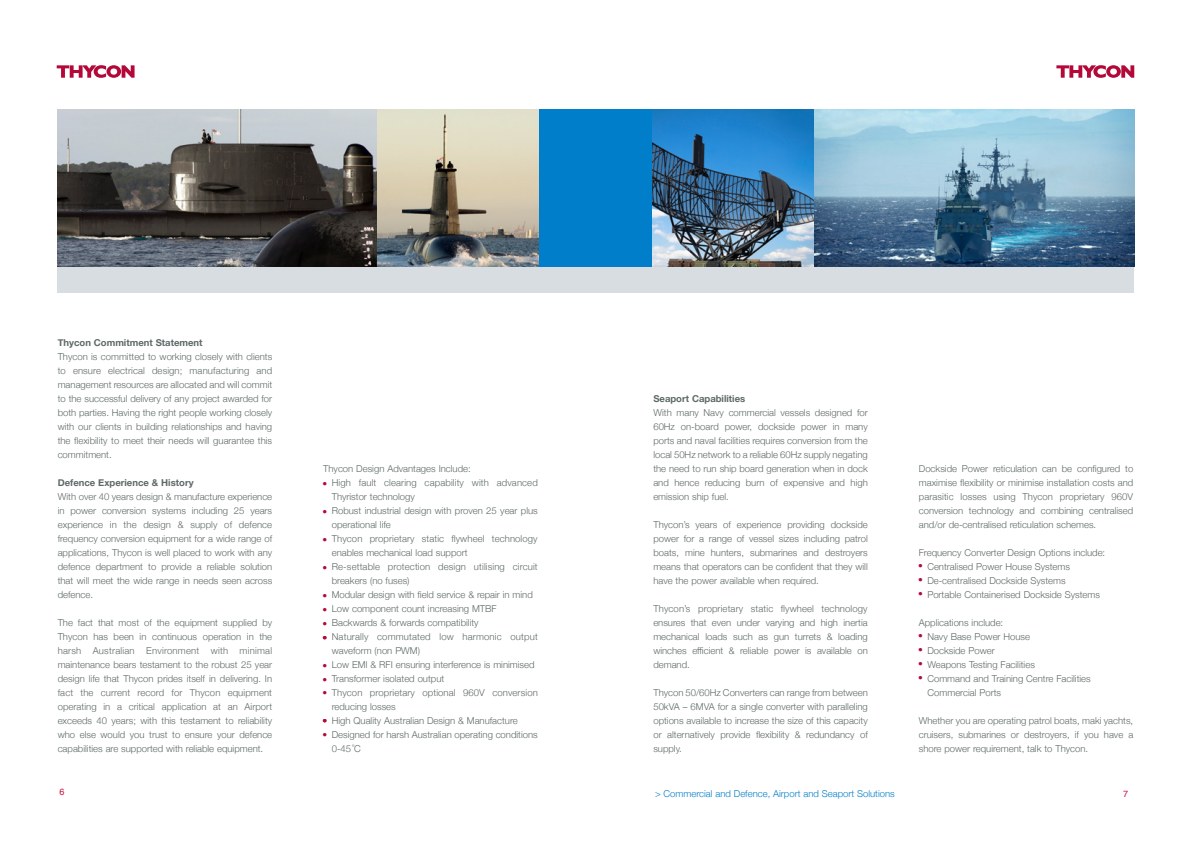
<style>
.page{position:relative;width:1191px;height:842px;background:#fff}
.page>*{position:absolute;margin:0;border:0;box-sizing:border-box;transform-origin:0 0}
.t1{font:300 9.5px/14px "Helvetica Neue";color:#5d6967;text-align:justify}
.t2{font:700 9.5px "Helvetica Neue";color:#5d6967}
.t3{font:300 9.5px "Helvetica Neue";color:#007ec9}
.t4{font:300 9.5px/13.9px "Helvetica Neue";color:#b30838;text-align:justify}
.t5{font:9px "Helvetica";color:#ce1141}
</style>
<div class="page">
<svg style="left:57px;top:65px;width:78px;height:13px"></svg>
<div style="left:57px;top:267px;width:538px;height:26px;background:#d7dde0"></div>
<img style="left:57px;top:110px;width:482px;height:157px">
<svg style="left:1056px;top:65px;width:78px;height:13px"></svg>
<div style="left:595px;top:267px;width:539px;height:26px;background:#d7dde0"></div>
<img style="left:652px;top:110px;width:482px;height:157px">
<div style="left:539px;top:110px;width:113px;height:157px;background:#007ec9"></div>
<p class="t2" style="left:58px;top:335px;width:146px">Thycon Commitment Statement</p>
<p class="t1" style="left:58px;top:349px;width:216px">Thycon is committed to working closely with clients to ensure electrical design; manufacturing and management resources are allocated and will commit to the successful delivery of any project awarded for both parties. Having the right people working closely with our clients in building relationships and having the flexibility to meet their needs will guarantee this commitment.</p>
<p class="t2" style="left:58px;top:475px;width:137px">Defence Experience &amp; History</p>
<p class="t1" style="left:58px;top:489px;width:216px">With over 40 years design &amp; manufacture experience in power conversion systems including 25 years experience in the design &amp; supply of defence frequency conversion equipment for a wide range of applications, Thycon is well placed to work with any defence department to provide a reliable solution that will meet the wide range in needs seen across defence.</p>
<p class="t1" style="left:58px;top:615px;width:216px">The fact that most of the equipment supplied by Thycon has been in continuous operation in the harsh Australian Environment with minimal maintenance bears testament to the robust 25 year design life that Thycon prides itself in delivering. In fact the current record for Thycon equipment operating in a critical application at an Airport exceeds 40 years; with this testament to reliability who else would you trust to ensure your defence capabilities are supported with reliable equipment.</p>
<p class="t5" style="left:59px;top:785px;width:7px">6</p>
<p class="t2" style="left:653px;top:391px;width:93px">Seaport Capabilities</p>
<p class="t1" style="left:653px;top:404px;width:216px">With many Navy commercial vessels designed for 60Hz on-board power, dockside power in many ports and naval facilities requires conversion from the local 50Hz network to a reliable 60Hz supply negating the need to run ship board generation when in dock and hence reducing burn of expensive and high emission ship fuel.</p>
<p class="t1" style="left:653px;top:517px;width:216px">Thycon’s years of experience providing dockside power for a range of vessel sizes including patrol boats, mine hunters, submarines and destroyers means that operators can be confident that they will have the power available when required.</p>
<p class="t1" style="left:653px;top:601px;width:216px">Thycon’s proprietary static flywheel technology ensures that even under varying and high inertia mechanical loads such as gun turrets &amp; loading winches efficient &amp; reliable power is available on demand.</p>
<p class="t1" style="left:653px;top:685px;width:216px">Thycon 50/60Hz Converters can range from between 50kVA – 6MVA for a single converter with paralleling options available to increase the size of this capacity or alternatively provide flexibility &amp; redundancy of supply.</p>
<p class="t1" style="left:919px;top:461px;width:216px">Dockside Power reticulation can be configured to maximise flexibility or minimise installation costs and parasitic losses using Thycon proprietary 960V conversion technology and combining centralised and/or de-centralised reticulation schemes.</p>
<p class="t1" style="left:927px;top:545px;width:179px;text-align:left;text-indent:-9px">Frequency Converter Design Options include:<br>Centralised Power House Systems De-centralised Dockside Systems<br>Portable Containerised Dockside Systems</p>
<p class="t1" style="left:927px;top:615px;width:165px;text-align:left;text-indent:-9px">Applications include:<br>Navy Base Power House<br>Dockside Power<br>Weapons Testing Facilities<br>Command and Training Centre Facilities<br>Commercial Ports</p>
<p class="t1" style="left:919px;top:713px;width:216px">Whether you are operating patrol boats, maki yachts, cruisers, submarines or destroyers, if you have a shore power requirement, talk to Thycon.</p>
<p class="t1" style="left:332px;top:461px;width:208px;text-align:left;text-indent:-9px">Thycon Design Advantages Include:<br>High fault clearing capability with advanced Thyristor technology<br>Robust industrial design with proven 25 year plus operational life<br>Thycon proprietary static flywheel technology enables mechanical load support<br>Re-settable protection design utilising circuit breakers (no fuses)<br>Modular design with field service &amp; repair in mind Low component count increasing MTBF Backwards &amp; forwards compatibility<br>Naturally commutated low harmonic output waveform (non PWM)<br>Low EMI &amp; RFI ensuring interference is minimised Transformer isolated output<br>Thycon proprietary optional 960V conversion reducing losses<br>High Quality Australian Design &amp; Manufacture Designed for harsh Australian operating conditions 0-45 ̊C</p>
<p class="t4" style="left:322px;top:476px;width:6px">•</p>
<p class="t4" style="left:322px;top:504px;width:6px">•</p>
<p class="t4" style="left:322px;top:532px;width:6px">•</p>
<p class="t4" style="left:322px;top:559px;width:6px">•</p>
<p class="t4" style="left:918px;top:558px;width:6px">• • •</p>
<p class="t4" style="left:918px;top:628px;width:6px">• • • •</p>
<p class="t4" style="left:322px;top:587px;width:6px">•</p>
<p class="t4" style="left:322px;top:615px;width:6px">•</p>
<p class="t4" style="left:322px;top:658px;width:6px">•</p>
<p class="t4" style="left:322px;top:601px;width:6px">•</p>
<p class="t4" style="left:322px;top:630px;width:6px">•</p>
<p class="t4" style="left:322px;top:672px;width:6px">•</p>
<p class="t4" style="left:322px;top:685px;width:6px">•</p>
<p class="t4" style="left:322px;top:713px;width:6px">•</p>
<p class="t4" style="left:322px;top:727px;width:6px">•</p>
<p class="t3" style="left:655px;top:786px;width:241px">&gt; Commercial and Defence, Airport and Seaport Solutions</p>
<p class="t5" style="left:1123px;top:787px;width:7px">7</p>
</div>
